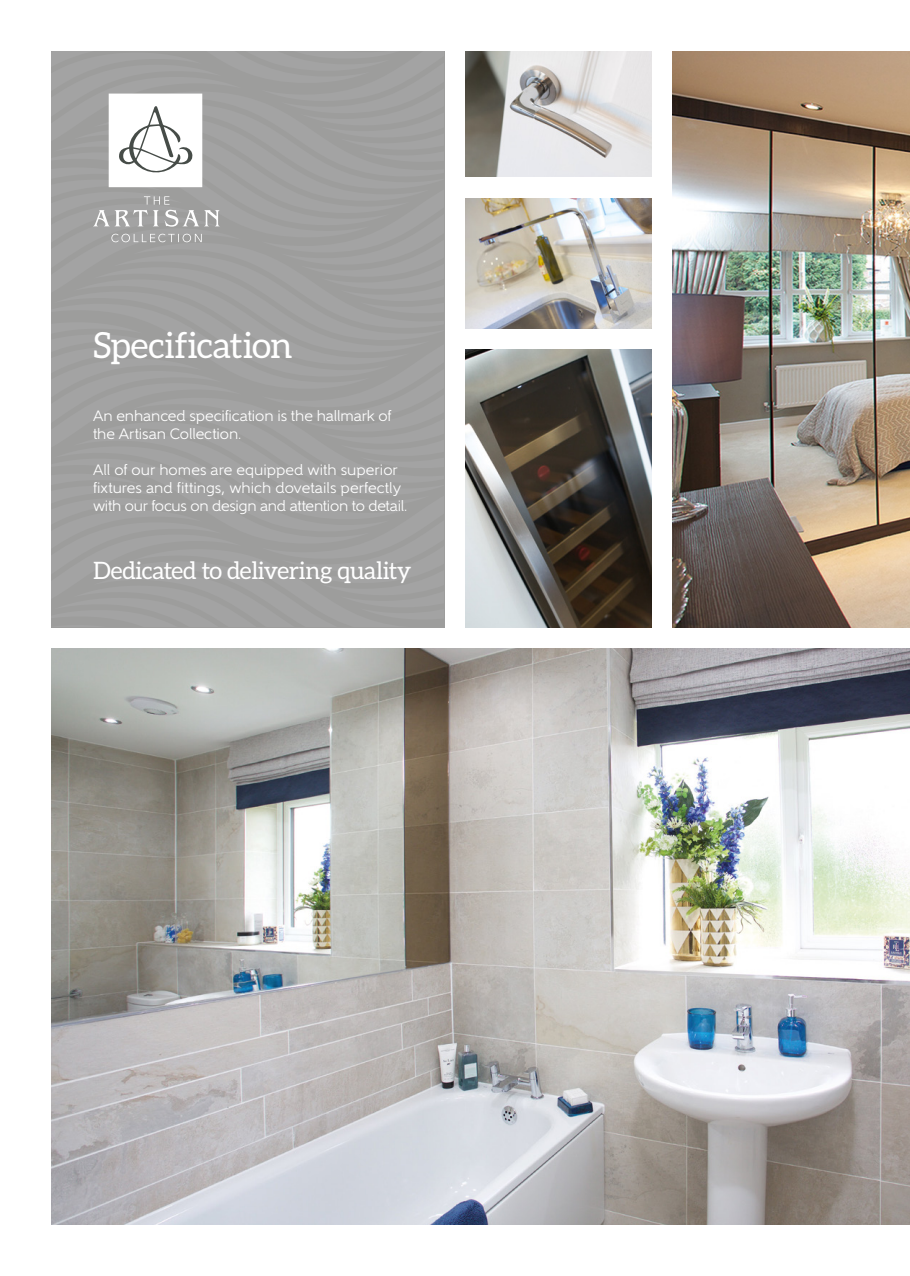
<style>
.page{position:relative;width:910px;height:1276px;background:#fff}
.page>*{position:absolute;margin:0;border:0;box-sizing:border-box;transform-origin:0 0}
.t1{font:36px "Aleo";letter-spacing:-.01em;color:#fff}
.t2{font:24px "Aleo";letter-spacing:-.015em;color:#fff}
.t3{font:15px/18px "Gentleman 500";letter-spacing:-.005em;color:#fff}
</style>
<div class="page">
<div style="left:52px;top:52px;width:392px;height:574px;background:#a3a3a3"></div>
<img style="left:673px;top:51px;width:237px;height:576px">
<img style="left:51px;top:648px;width:859px;height:577px">
<img style="left:466px;top:199px;width:186px;height:129px">
<img style="left:466px;top:350px;width:186px;height:277px">
<img style="left:466px;top:51px;width:186px;height:125px">
<svg style="left:93px;top:94px;width:127px;height:148px"></svg>
<p class="t1" style="left:93px;top:324px;width:201px">Specification</p>
<p class="t3" style="left:93px;top:406px;width:300px">An enhanced specification is the hallmark of the Artisan Collection.</p>
<p class="t3" style="left:93px;top:460px;width:316px">All of our homes are equipped with superior fixtures and fittings, which dovetails perfectly with our focus on design and attention to detail.</p>
<p class="t2" style="left:93px;top:556px;width:320px">Dedicated to delivering quality</p>
</div>
